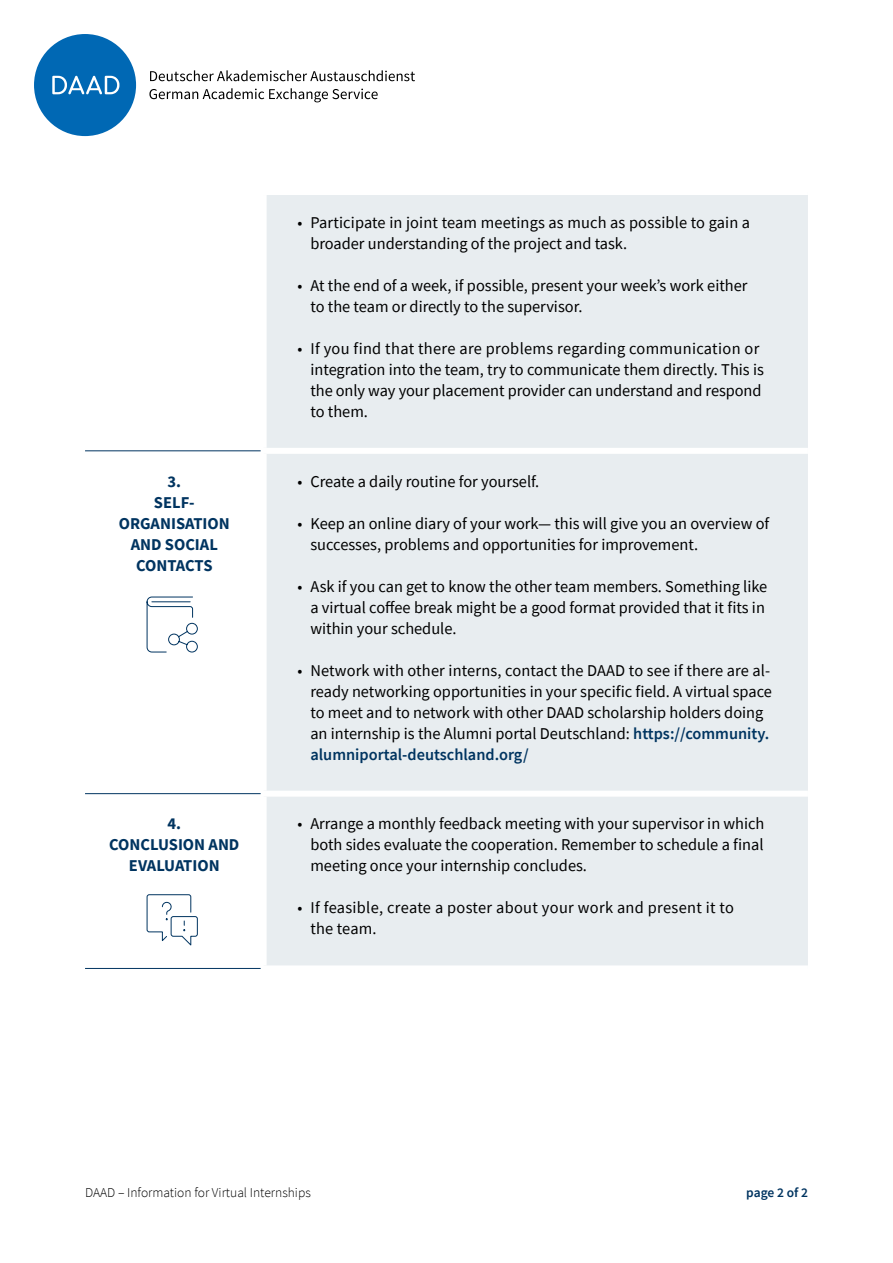
<style>
.page{position:relative;width:893px;height:1263px;background:#fff}
.page>*{position:absolute;margin:0;border:0;box-sizing:border-box;transform-origin:0 0}
.t1{font:16.5px/21px "Source Sans Pro";color:#000}
.t2{font:700 16.5px/21px "Source Sans Pro";color:#003460;text-align:center}
.t3{font:16.5px/21px "Source Sans Pro";letter-spacing:.02em;color:#000}
.t4{font:300 13.5px "Source Sans Pro";color:#000}
.t5{font:600 13.5px "Source Sans Pro";letter-spacing:-.01em;color:#003460}
.s1{font-weight:600;color:#003460}
</style>
<div class="page">
<div style="left:34px;top:34px;width:102px;height:102px;background:#0068b4;border-radius:50%"></div>
<svg style="left:52px;top:76px;width:67px;height:18px"></svg>
<svg style="left:150px;top:70px;width:265px;height:11px"></svg>
<svg style="left:149px;top:88px;width:229px;height:14px"></svg>
<div style="left:267px;top:195px;width:541px;height:770px;background:#e8edf0"></div>
<div style="left:261px;top:448px;width:547px;height:6px;background:#fff"></div>
<div style="left:261px;top:791px;width:547px;height:6px;background:#fff"></div>
<hr style="left:85px;top:451px;width:176px;height:1px;background:#003460">
<hr style="left:85px;top:793px;width:176px;height:1px;background:#003460">
<hr style="left:85px;top:968px;width:176px;height:1px;background:#003460">
<svg style="left:146px;top:596px;width:52px;height:57px"></svg>
<svg style="left:146px;top:894px;width:52px;height:52px"></svg>
<p class="t1" style="left:310px;top:212px;width:441px;text-indent:-13px">• Participate in joint team meetings as much as possible to gain a broader understanding of the project and task.</p>
<p class="t1" style="left:310px;top:275px;width:439px;text-indent:-13px">• At the end of a week, if possible, present your week’s work either to the team or directly to the supervisor.</p>
<p class="t1" style="left:310px;top:338px;width:455px;text-indent:-13px">• If you find that there are problems regarding communication or integration into the team, try to communicate them directly. This is the only way your placement provider can understand and respond to them.</p>
<p class="t2" style="left:119px;top:470px;width:113px">3.<br>SELF-<br>ORGANISATION<br>AND SOCIAL<br>CONTACTS</p>
<p class="t1" style="left:298px;top:470px;width:243px">• Create a daily routine for yourself.</p>
<p class="t1" style="left:310px;top:512px;width:460px;text-indent:-13px">• Keep an online diary of your work— this will give you an overview of successes, problems and opportunities for improvement.</p>
<p class="t1" style="left:310px;top:575px;width:458px;text-indent:-13px">• Ask if you can get to know the other team members. Something like a virtual coffee break might be a good format provided that it fits in within your schedule.</p>
<p class="t1" style="left:310px;top:659px;width:463px;text-indent:-13px">• Network with other interns, contact the DAAD to see if there are al&shy;ready networking opportunities in your specific field. A virtual space to meet and to network with other DAAD scholarship holders doing an internship is the Alumni portal Deutschland: <span class="s1">https://community. alumniportal-deutschland.org/</span></p>
<p class="t2" style="left:109px;top:813px;width:132px">4.<br>CONCLUSION AND<br>EVALUATION</p>
<p class="t1" style="left:310px;top:813px;width:456px;text-align:justify;text-indent:-13px">• Arrange a monthly feedback meeting with your supervisor in which both sides evaluate the cooperation. Remember to schedule a final meeting once your internship concludes.</p>
<p class="t3" style="left:310px;top:897px;width:425px;text-indent:-13px">• If feasible, create a poster about your work and present it to the team.</p>
<p class="t4" style="left:85px;top:1184px;width:227px">DAAD – Information for Virtual Internships</p>
<p class="t5" style="left:746px;top:1184px;width:63px">page 2 of 2</p>
</div>
